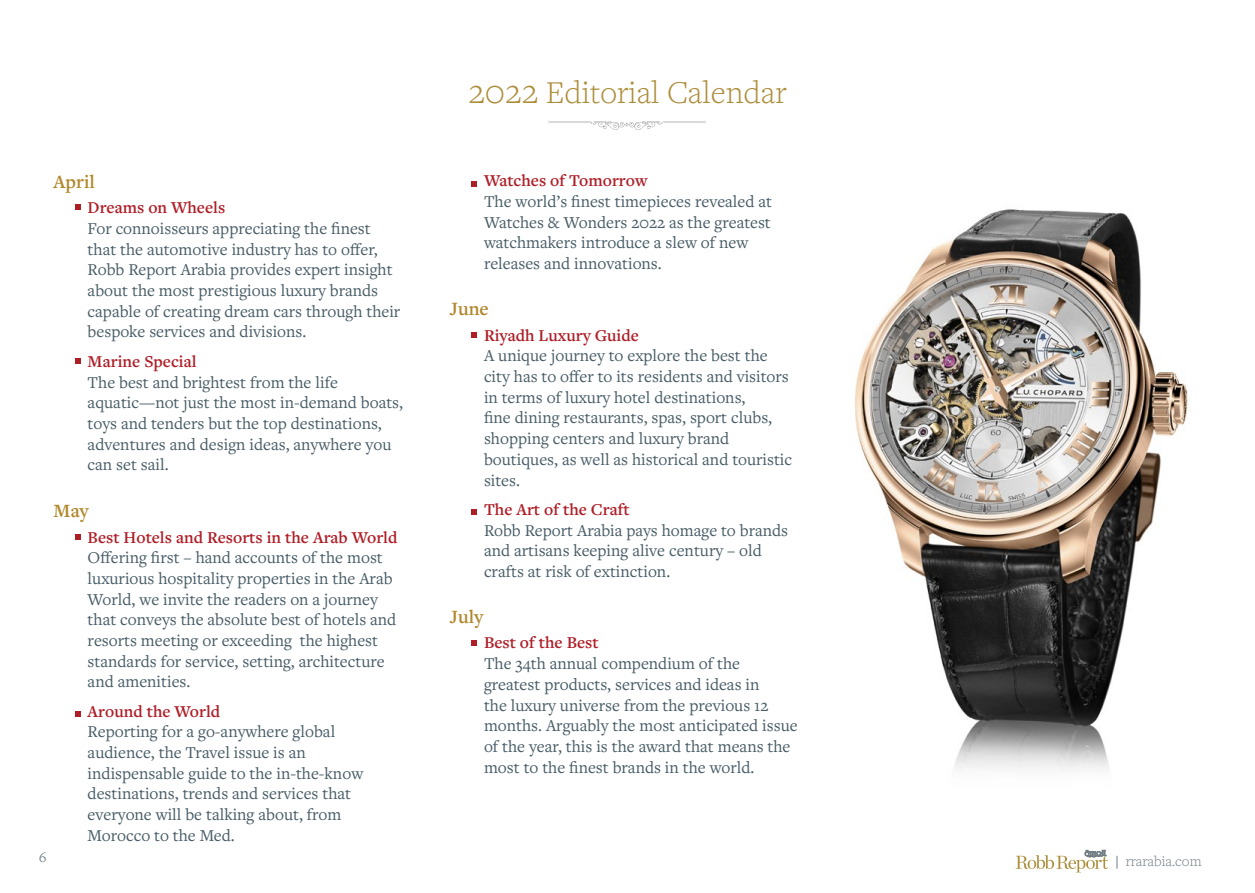
<style>
.page{position:relative;width:1255px;height:893px;background:#fff}
.page>*{position:absolute;margin:0;border:0;box-sizing:border-box;transform-origin:0 0}
.t1{font:300 33px "Freight Text Pro";color:#ac8d3a}
.t2{font:600 19.5px "Freight Text Pro";color:#b0872b}
.t3{font:17.25px/20.7px "Freight Text Pro";color:#465b65}
.t4{font:600 17.25px "Freight Text Pro";color:#af1e27}
.t5{font:300 15px "Freight Text Pro";color:#727d84}
.t6{font:300 15px "Freight Text Pro";color:#4e6470}
.s1{font-size:36px}
</style>
<div class="page">
<svg style="left:75px;top:205px;width:5px;height:5px"></svg>
<svg style="left:75px;top:358px;width:5px;height:6px"></svg>
<svg style="left:75px;top:534px;width:5px;height:5px"></svg>
<svg style="left:75px;top:711px;width:5px;height:6px"></svg>
<svg style="left:471px;top:181px;width:6px;height:5px"></svg>
<svg style="left:471px;top:332px;width:6px;height:6px"></svg>
<svg style="left:471px;top:509px;width:6px;height:6px"></svg>
<svg style="left:471px;top:640px;width:6px;height:5px"></svg>
<svg style="left:548px;top:121px;width:157px;height:9px"></svg>
<img style="left:854px;top:209px;width:334px;height:562px">
<svg style="left:1015px;top:850px;width:93px;height:22px"></svg>
<svg style="left:1116px;top:856px;width:1px;height:13px"></svg>
<p class="t2" style="left:54px;top:169px;width:43px">April</p>
<p class="t4" style="left:88px;top:196px;width:139px">Dreams on Wheels</p>
<p class="t3" style="left:88px;top:217px;width:314px">For connoisseurs appreciating the finest that the automotive industry has to offer, Robb Report Arabia provides expert insight about the most prestigious luxury brands capable of creating dream cars through their bespoke services and divisions.</p>
<p class="t4" style="left:88px;top:350px;width:111px">Marine Special</p>
<p class="t3" style="left:88px;top:371px;width:317px">The best and brightest from the life aquatic—not just the most in-demand boats, toys and tenders but the top destinations, adventures and design ideas, anywhere you can set sail.</p>
<p class="t2" style="left:54px;top:498px;width:37px">May</p>
<p class="t4" style="left:88px;top:525px;width:311px">Best Hotels and Resorts in the Arab World</p>
<p class="t3" style="left:88px;top:547px;width:297px">Offering first – hand accounts of the most</p>
<p class="t3" style="left:88px;top:567px;width:306px">luxurious hospitality properties in the Arab</p>
<p class="t3" style="left:88px;top:588px;width:292px">World, we invite the readers on a journey</p>
<p class="t3" style="left:88px;top:609px;width:310px">that conveys the absolute best of hotels and</p>
<p class="t3" style="left:300px;top:629px;width:80px">the highest</p>
<p class="t3" style="left:88px;top:629px;width:298px">resorts meeting or exceeding<br>standards for service, setting, architecture and amenities.</p>
<p class="t4" style="left:88px;top:700px;width:134px">Around the World</p>
<p class="t3" style="left:88px;top:721px;width:277px">Reporting for a go-anywhere global audience, the Travel issue is an indispensable guide to the in-the-know destinations, trends and services that everyone will be talking about, from Morocco to the Med.</p>
<p class="t6" style="left:39px;top:847px;width:9px">6</p>
<h1 class="t1" style="left:468px;top:71px;width:320px"><span class="s1">2022</span> Editorial Calendar</h1>
<p class="t4" style="left:484px;top:169px;width:165px">Watches of Tomorrow</p>
<p class="t3" style="left:484px;top:191px;width:289px">The world s’ finest timepieces revealed at Watches &amp; Wonders 2022 as the greatest watchmakers introduce a slew of new releases and innovations.</p>
<p class="t2" style="left:450px;top:296px;width:40px">June</p>
<p class="t4" style="left:484px;top:324px;width:156px">Riyadh Luxury Guide</p>
<p class="t3" style="left:484px;top:345px;width:309px">A unique journey to explore the best the city has to offer to its residents and visitors in terms of luxury hotel destinations,<br>fine dining restaurants, spas, sport clubs, shopping centers and luxury brand boutiques, as well as historical and touristic sites.</p>
<p class="t4" style="left:484px;top:498px;width:147px">The Art of the Craft</p>
<p class="t3" style="left:484px;top:519px;width:305px">Robb Report Arabia pays homage to brands and artisans keeping alive century – old crafts at risk of extinction.</p>
<p class="t2" style="left:450px;top:604px;width:35px">July</p>
<p class="t4" style="left:484px;top:631px;width:116px">Best of the Best</p>
<p class="t3" style="left:484px;top:653px;width:315px">The 34th annual compendium of the greatest products, services and ideas in<br>the luxury universe from the previous 12 months. Arguably the most anticipated issue of the year, this is the award that means the most to the finest brands in the world.</p>
<p class="t5" style="left:1125px;top:851px;width:77px">rrarabia.com</p>
</div>
